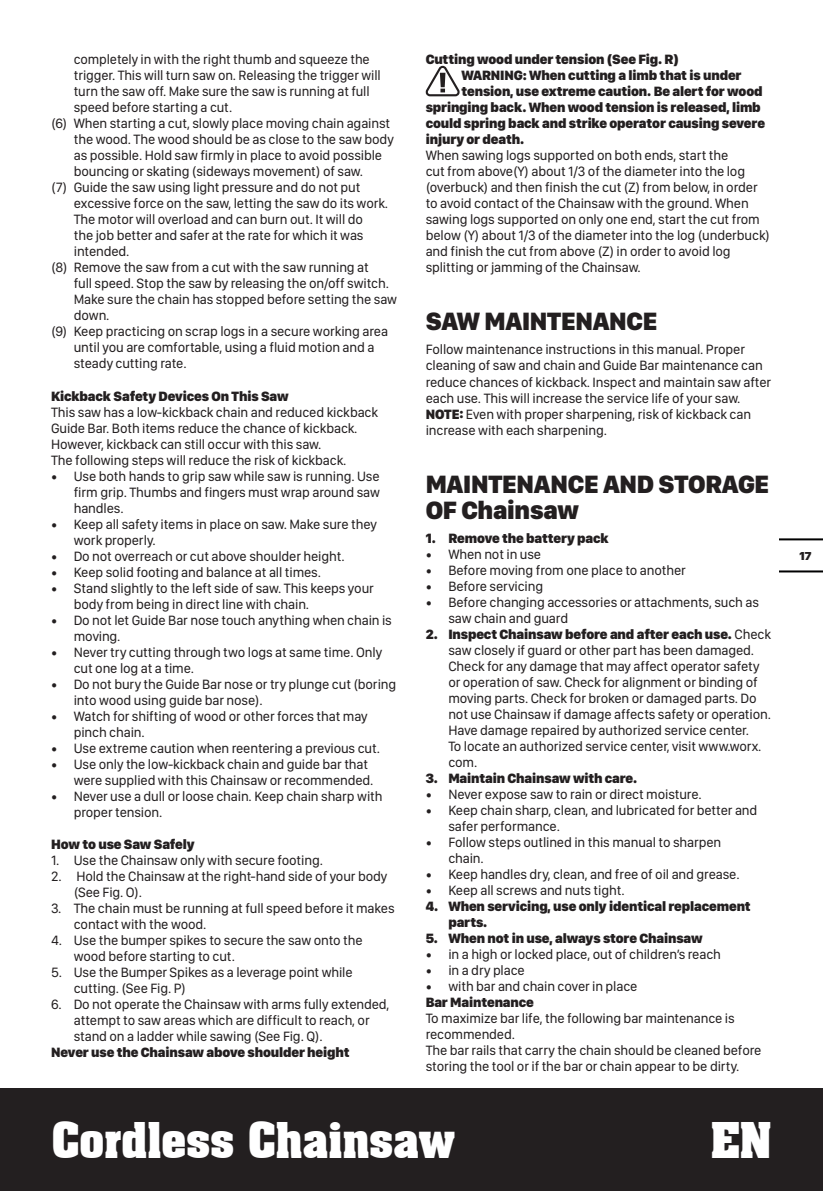
<style>
.page{position:relative;width:823px;height:1191px;background:#fff}
.page>*{position:absolute;margin:0;border:0;box-sizing:border-box;transform-origin:0 0}
.t1{font:700 48px "Aachen BT";letter-spacing:-.025em;color:#fff;scale:.95 1}
.t2{font:700 48px "Aachen BT";letter-spacing:-.025em;color:#fff}
.t3{font:900 26px/26px "SF Compact Display";letter-spacing:-.01em;color:#231f20}
.t4{font:14px/16px "SF Compact Display";letter-spacing:-.01em;color:#231f20}
.t5{font:900 14px/16px "SF Compact Display";letter-spacing:-.01em;color:#231f20}
.t6{font:900 12px "SF Compact Display";color:#231f20}
.s1{font-weight:900}
</style>
<div class="page">
<div style="left:0;top:1089px;width:822px;height:102px;background:#231f20"></div>
<hr style="left:779px;top:570px;width:43px;height:2px;background:#000">
<hr style="left:779px;top:538px;width:43px;height:2px;background:#000">
<svg style="left:425px;top:66px;width:34px;height:30px"></svg>
<p class="t4" style="left:74px;top:53px;width:297px">completely in with the right thumb and squeeze the</p>
<p class="t4" style="left:74px;top:69px;width:308px">trigger. This will turn saw on. Releasing the trigger will</p>
<p class="t4" style="left:74px;top:85px;width:297px">turn the saw off. Make sure the saw is running at full</p>
<p class="t4" style="left:74px;top:101px;width:160px">speed before starting a cut.</p>
<p class="t4" style="left:51px;top:117px;width:340px">(6) When starting a cut, slowly place moving chain against</p>
<p class="t4" style="left:74px;top:133px;width:321px">the wood. The wood should be as close to the saw body</p>
<p class="t4" style="left:74px;top:149px;width:310px">as possible. Hold saw firmly in place to avoid possible</p>
<p class="t4" style="left:74px;top:165px;width:290px">bouncing or skating (sideways movement) of saw.</p>
<p class="t4" style="left:51px;top:181px;width:310px">(7) Guide the saw using light pressure and do not put</p>
<p class="t4" style="left:74px;top:197px;width:315px">excessive force on the saw, letting the saw do its work.</p>
<p class="t4" style="left:74px;top:213px;width:290px">The motor will overload and can burn out. It will do</p>
<p class="t4" style="left:74px;top:229px;width:291px">the job better and safer at the rate for which it was</p>
<p class="t4" style="left:74px;top:245px;width:57px">intended.</p>
<p class="t4" style="left:51px;top:261px;width:319px">(8) Remove the saw from a cut with the saw running at</p>
<p class="t4" style="left:74px;top:277px;width:316px">full speed. Stop the saw by releasing the on/off switch.</p>
<p class="t4" style="left:74px;top:293px;width:325px">Make sure the chain has stopped before setting the saw</p>
<p class="t4" style="left:74px;top:309px;width:37px">down.</p>
<p class="t4" style="left:51px;top:325px;width:338px">(9) Keep practicing on scrap logs in a secure working area</p>
<p class="t4" style="left:74px;top:341px;width:302px">until you are comfortable, using a fluid motion and a</p>
<p class="t4" style="left:74px;top:357px;width:114px">steady cutting rate.</p>
<p class="t5" style="left:51px;top:389px;width:239px">Kickback Safety Devices On This Saw</p>
<p class="t4" style="left:51px;top:405px;width:328px">This saw has a low-kickback chain and reduced kickback Guide Bar. Both items reduce the chance of kickback.<br>However, kickback can still occur with this saw.<br>The following steps will reduce the risk of kickback.</p>
<p class="t4" style="left:74px;top:469px;width:307px;text-align:justify;text-indent:-23px">• Use both hands to grip saw while saw is running. Use firm grip. Thumbs and fingers must wrap around saw handles.</p>
<p class="t4" style="left:74px;top:517px;width:304px;text-indent:-23px">• Keep all safety items in place on saw. Make sure they work properly.</p>
<p class="t4" style="left:51px;top:549px;width:295px">• Do not overreach or cut above shoulder height.</p>
<p class="t4" style="left:51px;top:565px;width:271px">• Keep solid footing and balance at all times.</p>
<p class="t4" style="left:74px;top:581px;width:301px;text-indent:-23px">• Stand slightly to the left side of saw. This keeps your body from being in direct line with chain.</p>
<p class="t4" style="left:74px;top:613px;width:319px;text-indent:-23px">• Do not let Guide Bar nose touch anything when chain is moving.</p>
<p class="t4" style="left:74px;top:645px;width:309px;text-indent:-23px">• Never try cutting through two logs at same time. Only cut one log at a time.</p>
<p class="t4" style="left:74px;top:677px;width:324px;text-indent:-23px">• Do not bury the Guide Bar nose or try plunge cut (boring into wood using guide bar nose).</p>
<p class="t4" style="left:74px;top:709px;width:295px;text-indent:-23px">• Watch for shifting of wood or other forces that may pinch chain.</p>
<p class="t4" style="left:51px;top:741px;width:330px">• Use extreme caution when reentering a previous cut.</p>
<p class="t4" style="left:74px;top:757px;width:301px;text-indent:-23px">• Use only the low-kickback chain and guide bar that were supplied with this Chainsaw or recommended.</p>
<p class="t4" style="left:74px;top:789px;width:310px;text-indent:-23px">• Never use a dull or loose chain. Keep chain sharp with proper tension.</p>
<p class="t5" style="left:51px;top:837px;width:145px">How to use Saw Safely</p>
<p class="t4" style="left:51px;top:853px;width:273px">1. Use the Chainsaw only with secure footing.</p>
<p class="t4" style="left:74px;top:869px;width:315px;text-indent:-23px">2. Hold the Chainsaw at the right-hand side of your body (See Fig. O).</p>
<p class="t4" style="left:74px;top:901px;width:322px;text-indent:-23px">3. The chain must be running at full speed before it makes contact with the wood.</p>
<p class="t4" style="left:74px;top:933px;width:290px;text-indent:-23px">4. Use the bumper spikes to secure the saw onto the wood before starting to cut.</p>
<p class="t4" style="left:74px;top:965px;width:280px;text-indent:-23px">5. Use the Bumper Spikes as a leverage point while cutting. (See Fig. P)</p>
<p class="t4" style="left:74px;top:997px;width:317px;text-indent:-23px">6. Do not operate the Chainsaw with arms fully extended, attempt to saw areas which are difficult to reach, or stand on a ladder while sawing (See Fig. Q).</p>
<p class="t5" style="left:51px;top:1045px;width:300px">Never use the Chainsaw above shoulder height</p>
<p class="t5" style="left:425px;top:53px;width:254px">Cutting wood under tension (See Fig. R)</p>
<p class="t5" style="left:461px;top:69px;width:281px">WARNING: When cutting a limb that is under</p>
<p class="t5" style="left:461px;top:85px;width:302px">tension, use extreme caution. Be alert for wood</p>
<p class="t5" style="left:425px;top:101px;width:336px">springing back. When wood tension is released, limb</p>
<p class="t5" style="left:425px;top:117px;width:341px">could spring back and strike operator causing severe</p>
<p class="t5" style="left:425px;top:133px;width:100px">injury or death.</p>
<p class="t4" style="left:425px;top:149px;width:345px">When sawing logs supported on both ends, start the<br>cut from above(Y) about 1/3 of the diameter into the log (overbuck) and then finish the cut (Z) from below, in order to avoid contact of the Chainsaw with the ground. When sawing logs supported on only one end, start the cut from below (Y) about 1/3 of the diameter into the log (underbuck) and finish the cut from above (Z) in order to avoid log splitting or jamming of the Chainsaw.</p>
<h2 class="t3" style="left:425px;top:311px;width:233px">SAW MAINTENANCE</h2>
<p class="t4" style="left:425px;top:343px;width:347px">Follow maintenance instructions in this manual. Proper cleaning of saw and chain and Guide Bar maintenance can reduce chances of kickback. Inspect and maintain saw after each use. This will increase the service life of your saw.<br><span class="s1">NOTE:</span> Even with proper sharpening, risk of kickback can increase with each sharpening.</p>
<h2 class="t3" style="left:425px;top:473px;width:345px">MAINTENANCE AND STORAGE<br>OF Chainsaw</h2>
<p class="t5" style="left:425px;top:531px;width:185px">1. Remove the battery pack</p>
<p class="t4" style="left:425px;top:547px;width:117px">• When not in use</p>
<p class="t4" style="left:425px;top:563px;width:261px">• Before moving from one place to another</p>
<p class="t4" style="left:425px;top:579px;width:119px">• Before servicing</p>
<p class="t4" style="left:448px;top:595px;width:312px;text-indent:-23px">• Before changing accessories or attachments, such as saw chain and guard</p>
<p class="t4" style="left:448px;top:627px;width:324px;text-indent:-23px"><span class="s1">2. Inspect Chainsaw before and after each use.</span> Check saw closely if guard or other part has been damaged.<br>Check for any damage that may affect operator safety or operation of saw. Check for alignment or binding of moving parts. Check for broken or damaged parts. Do not use Chainsaw if damage affects safety or operation.<br>Have damage repaired by authorized service center.<br>To locate an authorized service center, visit www.worx. com.</p>
<p class="t5" style="left:425px;top:771px;width:213px">3. Maintain Chainsaw with care.</p>
<p class="t4" style="left:425px;top:787px;width:277px">• Never expose saw to rain or direct moisture.</p>
<p class="t4" style="left:448px;top:803px;width:310px;text-indent:-23px">• Keep chain sharp, clean, and lubricated for better and safer performance.</p>
<p class="t4" style="left:448px;top:835px;width:274px;text-indent:-23px">• Follow steps outlined in this manual to sharpen chain.</p>
<p class="t4" style="left:425px;top:867px;width:315px">• Keep handles dry, clean, and free of oil and grease.</p>
<p class="t4" style="left:425px;top:883px;width:200px">• Keep all screws and nuts tight.</p>
<p class="t5" style="left:448px;top:899px;width:304px;text-indent:-23px">4. When servicing, use only identical replacement parts.</p>
<p class="t5" style="left:425px;top:931px;width:278px">5. When not in use, always store Chainsaw</p>
<p class="t4" style="left:425px;top:947px;width:296px">• in a high or locked place, out of children’s reach</p>
<p class="t4" style="left:425px;top:963px;width:101px">• in a dry place</p>
<p class="t4" style="left:425px;top:979px;width:213px">• with bar and chain cover in place</p>
<p class="t5" style="left:425px;top:995px;width:110px">Bar Maintenance</p>
<p class="t4" style="left:425px;top:1011px;width:337px">To maximize bar life, the following bar maintenance is recommended.<br>The bar rails that carry the chain should be cleaned before storing the tool or if the bar or chain appear to be dirty.</p>
<h1 class="t1" style="left:51px;top:1110px;width:427px">Cordless Chainsaw</h1>
<h1 class="t2" style="left:709px;top:1110px;width:63px">EN</h1>
<p class="t6" style="left:799px;top:552px;width:13px">17</p>
</div>
